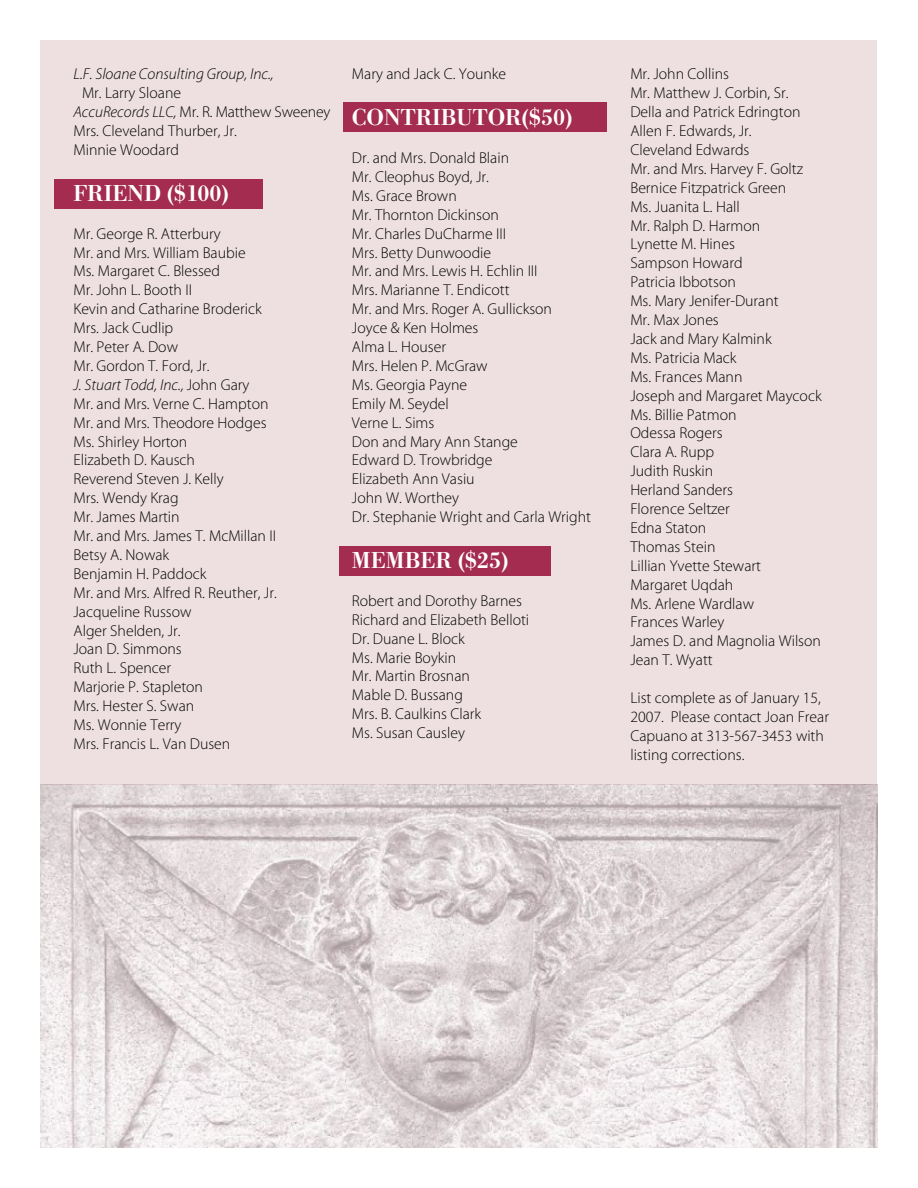
<style>
.page{position:relative;width:918px;height:1188px;background:#fff}
.page>*{position:absolute;margin:0;border:0;box-sizing:border-box;transform-origin:0 0}
.t1{font:600 24px "Bodoni Antiqua T";color:#fff}
.t2{font:15.75px/18.9px "Myriad MM";color:#000}
.t3{font:italic 15.75px "Myriad MM";color:#000}
.s1{font-style:italic}
</style>
<div class="page">
<div style="left:40px;top:40px;width:838px;height:745px;background:#eee0e0"></div>
<div style="left:54px;top:179px;width:208px;height:30px;background:#a32c50"></div>
<div style="left:339px;top:546px;width:211px;height:30px;background:#a32c50"></div>
<div style="left:344px;top:102px;width:263px;height:30px;background:#a32c50"></div>
<img style="left:40px;top:785px;width:838px;height:362px">
<p class="t3" style="left:73px;top:66px;width:202px">L.F. Sloane Consulting Group, Inc.,</p>
<p class="t2" style="left:73px;top:84px;width:259px;text-indent:9px">Mr. Larry Sloane<br><span class="s1">AccuRecords LLC,</span> Mr. R. Matthew Sweeney<br>Mrs. Cleveland Thurber, Jr.<br>Minnie Woodard</p>
<h1 class="t1" style="left:73px;top:179px;width:157px">FRIEND ($100)</h1>
<p class="t2" style="left:73px;top:225px;width:205px">Mr. George R. Atterbury<br>Mr. and Mrs. William Baubie<br>Ms. Margaret C. Blessed<br>Mr. John L. Booth II<br>Kevin and Catharine Broderick<br>Mrs. Jack Cudlip<br>Mr. Peter A. Dow<br>Mr. Gordon T. Ford, Jr.<br><span class="s1">J. Stuart Todd, Inc.,</span> John Gary<br>Mr. and Mrs. Verne C. Hampton<br>Mr. and Mrs. Theodore Hodges<br>Ms. Shirley Horton<br>Elizabeth D. Kausch<br>Reverend Steven J. Kelly<br>Mrs. Wendy Krag<br>Mr. James Martin<br>Mr. and Mrs. James T. McMillan II<br>Betsy A. Nowak<br>Benjamin H. Paddock<br>Mr. and Mrs. Alfred R. Reuther, Jr.<br>Jacqueline Russow<br>Alger Shelden, Jr.<br>Joan D. Simmons<br>Ruth L. Spencer<br>Marjorie P. Stapleton<br>Mrs. Hester S. Swan<br>Ms. Wonnie Terry<br>Mrs. Francis L. Van Dusen</p>
<p class="t2" style="left:352px;top:65px;width:156px">Mary and Jack C. Younke</p>
<h1 class="t1" style="left:352px;top:103px;width:222px">CONTRIBUTOR($50)</h1>
<p class="t2" style="left:352px;top:149px;width:241px">Dr. and Mrs. Donald Blain<br>Mr. Cleophus Boyd, Jr.<br>Ms. Grace Brown<br>Mr. Thornton Dickinson<br>Mr. Charles DuCharme III<br>Mrs. Betty Dunwoodie<br>Mr. and Mrs. Lewis H. Echlin III<br>Mrs. Marianne T. Endicott<br>Mr. and Mrs. Roger A. Gullickson<br>Joyce &amp; Ken Holmes<br>Alma L. Houser<br>Mrs. Helen P. McGraw<br>Ms. Georgia Payne<br>Emily M. Seydel<br>Verne L. Sims<br>Don and Mary Ann Stange<br>Edward D. Trowbridge<br>Elizabeth Ann Vasiu<br>John W. Worthey<br>Dr. Stephanie Wright and Carla Wright</p>
<h1 class="t1" style="left:352px;top:546px;width:158px">MEMBER ($25)</h1>
<p class="t2" style="left:352px;top:592px;width:179px">Robert and Dorothy Barnes<br>Richard and Elizabeth Belloti<br>Dr. Duane L. Block<br>Ms. Marie Boykin<br>Mr. Martin Brosnan<br>Mable D. Bussang<br>Mrs. B. Caulkins Clark<br>Ms. Susan Causley</p>
<p class="t2" style="left:630px;top:65px;width:193px">Mr. John Collins<br>Mr. Matthew J. Corbin, Sr.<br>Della and Patrick Edrington<br>Allen F. Edwards, Jr.<br>Cleveland Edwards<br>Mr. and Mrs. Harvey F. Goltz<br>Bernice Fitzpatrick Green<br>Ms. Juanita L. Hall<br>Mr. Ralph D. Harmon<br>Lynette M. Hines<br>Sampson Howard<br>Patricia Ibbotson<br>Ms. Mary Jenifer-Durant<br>Mr. Max Jones<br>Jack and Mary Kalmink<br>Ms. Patricia Mack<br>Ms. Frances Mann<br>Joseph and Margaret Maycock<br>Ms. Billie Patmon<br>Odessa Rogers<br>Clara A. Rupp<br>Judith Ruskin<br>Herland Sanders<br>Florence Seltzer<br>Edna Staton<br>Thomas Stein<br>Lillian Yvette Stewart<br>Margaret Uqdah<br>Ms. Arlene Wardlaw<br>Frances Warley<br>James D. and Magnolia Wilson<br>Jean T. Wyatt</p>
<p class="t2" style="left:630px;top:689px;width:200px">List complete as of January 15,<br>2007. Please contact Joan Frear<br>Capuano at 313-567-3453 with listing corrections.</p>
</div>
